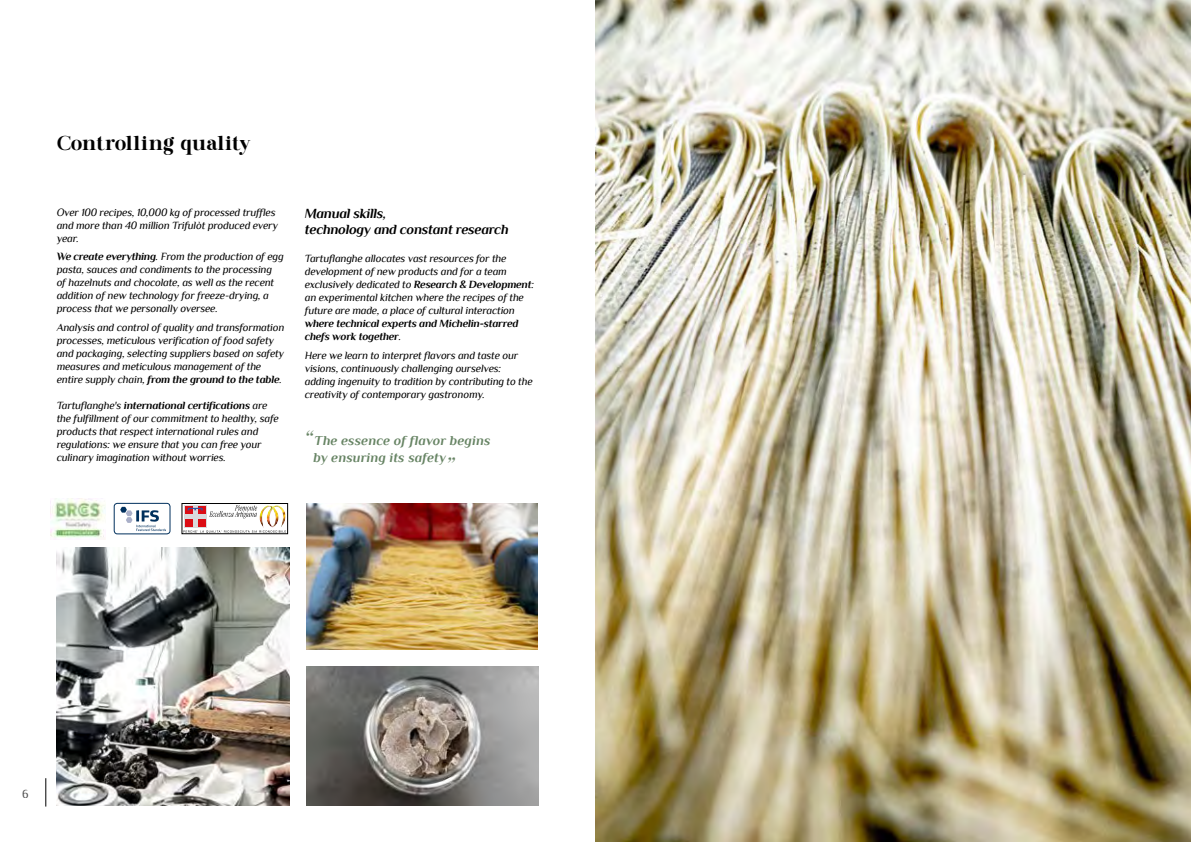
<style>
.page{position:relative;width:1191px;height:842px;background:#fff}
.page>*{position:absolute;margin:0;border:0;box-sizing:border-box;transform-origin:0 0}
.t1{font:italic 21.2px "Philosopher";color:#678464}
.t2{font:20px "Buttershine Serif";letter-spacing:.03em;color:#000}
.t3{font:italic 700 14px/16px "Philosopher";letter-spacing:-.02em;color:#000}
.t4{font:italic 700 13.6px/17px "Philosopher";letter-spacing:.01em;color:#678464}
.t5{font:12px "Philosopher";color:#000}
.t6{font:italic 11px/13px "Philosopher";letter-spacing:-.02em;color:#000}
.t7{font:italic 700 11px/13px "Philosopher";letter-spacing:-.02em;color:#000}
.s1{font-weight:700}
.s2{font-weight:400}
.s3{font-weight:400;font-size:21.2px}
</style>
<div class="page">
<svg style="left:46px;top:778px;width:1px;height:28px"></svg>
<img style="left:51px;top:498px;width:54px;height:41px">
<img style="left:57px;top:547px;width:232px;height:259px">
<img style="left:306px;top:667px;width:233px;height:139px">
<img style="left:306px;top:503px;width:231px;height:147px">
<div style="left:182px;top:503px;width:106px;height:31px;border:1px solid #000"></div>
<div style="left:259px;top:505px;width:27px;height:23px;background:#fff;opacity:.75"></div>
<div style="left:259px;top:506px;width:27px;height:23px;background:#912f13;opacity:.75"></div>
<svg style="left:184px;top:505px;width:22px;height:23px"></svg>
<div style="left:185px;top:519px;width:7px;height:8px;background:#dc0d15"></div>
<div style="left:198px;top:519px;width:7px;height:8px;background:#dc0d15"></div>
<div style="left:198px;top:507px;width:7px;height:7px;background:#dc0d15"></div>
<svg style="left:185px;top:507px;width:7px;height:7px"></svg>
<svg style="left:187px;top:508px;width:16px;height:2px"></svg>
<svg style="left:209px;top:505px;width:48px;height:14px"></svg>
<svg style="left:183px;top:530px;width:103px;height:3px"></svg>
<div style="left:114px;top:503px;width:56px;height:31px;border:1px solid #00305d;border-radius:3px"></div>
<svg style="left:120px;top:507px;width:46px;height:24px"></svg>
<img style="left:595px;top:0;width:596px;height:842px">
<h2 class="t2" style="left:57px;top:131px;width:195px">Controlling quality</h2>
<p class="t6" style="left:57px;top:206px;width:223px">Over 100 recipes, 10,000 kg of processed truffles and more than 40 million Trifulòt produced every year.</p>
<p class="t6" style="left:57px;top:250px;width:228px"><span class="s1">We create everything</span>. From the production of egg pasta, sauces and condiments to the processing of hazelnuts and chocolate, as well as the recent addition of new technology for freeze-drying, a process that we personally oversee.</p>
<p class="t6" style="left:57px;top:321px;width:229px">Analysis and control of quality and transformation processes, meticulous verification of food safety and packaging, selecting suppliers based on safety measures and meticulous management of the entire supply chain, <span class="s1">from the ground to the table</span>.</p>
<p class="t6" style="left:57px;top:399px;width:224px">Tartuflanghe's <span class="s1">international certifications</span> are the fulfillment of our commitment to healthy, safe products that respect international rules and regulations: we ensure that you can free your culinary imagination without worries.</p>
<p class="t3" style="left:305px;top:206px;width:205px">Manual skills,<br>technology and constant research</p>
<p class="t6" style="left:305px;top:252px;width:231px">Tartuflanghe allocates vast resources for the development of new products and for a team exclusively dedicated to <span class="s1">Research &amp; Development</span>: an experimental kitchen where the recipes of the future are made, a place of cultural interaction</p>
<p class="t7" style="left:305px;top:317px;width:215px">where technical experts and Michelin-starred chefs work together<span class="s2">.</span></p>
<p class="t6" style="left:305px;top:349px;width:229px">Here we learn to interpret flavors and taste our visions, continuously challenging ourselves: adding ingenuity to tradition by contributing to the creativity of contemporary gastronomy.</p>
<p class="t4" style="left:313px;top:432px;width:179px;text-indent:-9px"><span class="s3">“</span>The essence of flavor begins by ensuring its safety</p>
<h1 class="t1" style="left:446px;top:454px;width:10px">”</h1>
<p class="t5" style="left:22px;top:787px;width:8px">6</p>
</div>
